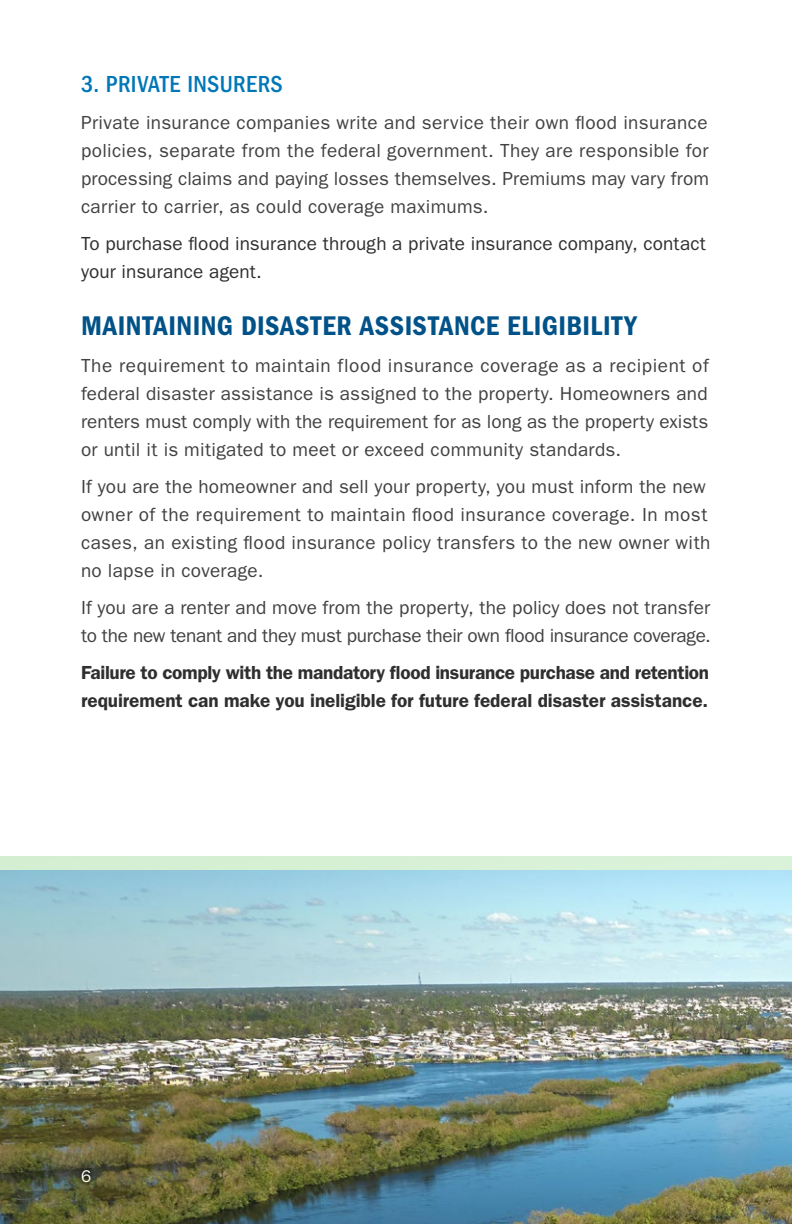
<style>
.page{position:relative;width:792px;height:1224px;background:#fff}
.page>*{position:absolute;margin:0;border:0;box-sizing:border-box;transform-origin:0 0}
.t1{font:28px "ITC Franklin Gothic Std Dm Cd";letter-spacing:.02em;color:#005288}
.t2{font:500 condensed 24px "ITC Franklin Gothic Std";letter-spacing:.015em;color:#0177b8}
.Body_Text{font:19px/28px "ITC Franklin Gothic Std";letter-spacing:.015em;color:#414042;text-align:justify}
.Body_Text-2{font:600 19px "ITC Franklin Gothic Std";letter-spacing:-.01em;color:#2f2f30}
.Body_Text-3{font:19px/28px "ITC Franklin Gothic Std";letter-spacing:.005em;color:#2f2f30}
.t3{font:17px "ITC Franklin Gothic Std";color:#fff}
</style>
<div class="page">
<img style="left:0;top:869px;width:792px;height:355px">
<div style="left:0;top:856px;width:792px;height:13px;background:#d6f0d5"></div>
<div style="left:72px;top:1160px;width:28px;height:31px;background:#000;opacity:.75"></div>
<h3 class="t2" style="left:81px;top:70px;width:203px">3. PRIVATE INSURERS</h3>
<p class="Body_Text" style="left:81px;top:108px;width:630px">Private insurance companies write and service their own flood insurance policies, separate from the federal government. They are responsible for processing claims and paying losses themselves. Premiums may vary from carrier to carrier, as could coverage maximums.</p>
<p class="Body_Text-3" style="left:81px;top:229px;width:627px">To purchase flood insurance through a private insurance company, contact your insurance agent.</p>
<h2 class="t1" style="left:81px;top:309px;width:557px">MAINTAINING DISASTER ASSISTANCE ELIGIBILITY</h2>
<p class="Body_Text" style="left:81px;top:351px;width:629px">The requirement to maintain flood insurance coverage as a recipient of federal disaster assistance is assigned to the property. Homeowners and renters must comply with the requirement for as long as the property exists or until it is mitigated to meet or exceed community standards.</p>
<p class="Body_Text" style="left:81px;top:472px;width:631px;text-align:left">If you are the homeowner and sell your property, you must inform the new owner of the requirement to maintain flood insurance coverage. In most cases, an existing flood insurance policy transfers to the new owner with no lapse in coverage.</p>
<p class="Body_Text" style="left:81px;top:593px;width:632px">If you are a renter and move from the property, the policy does not transfer to the new tenant and they must purchase their own flood insurance coverage.</p>
<p class="Body_Text-2" style="left:81px;top:661px;width:630px">Failure to comply with the mandatory flood insurance purchase and retention</p>
<p class="Body_Text-2" style="left:81px;top:689px;width:629px">requirement can make you ineligible for future federal disaster assistance.</p>
<p class="t3" style="left:81px;top:1166px;width:12px">6</p>
</div>
